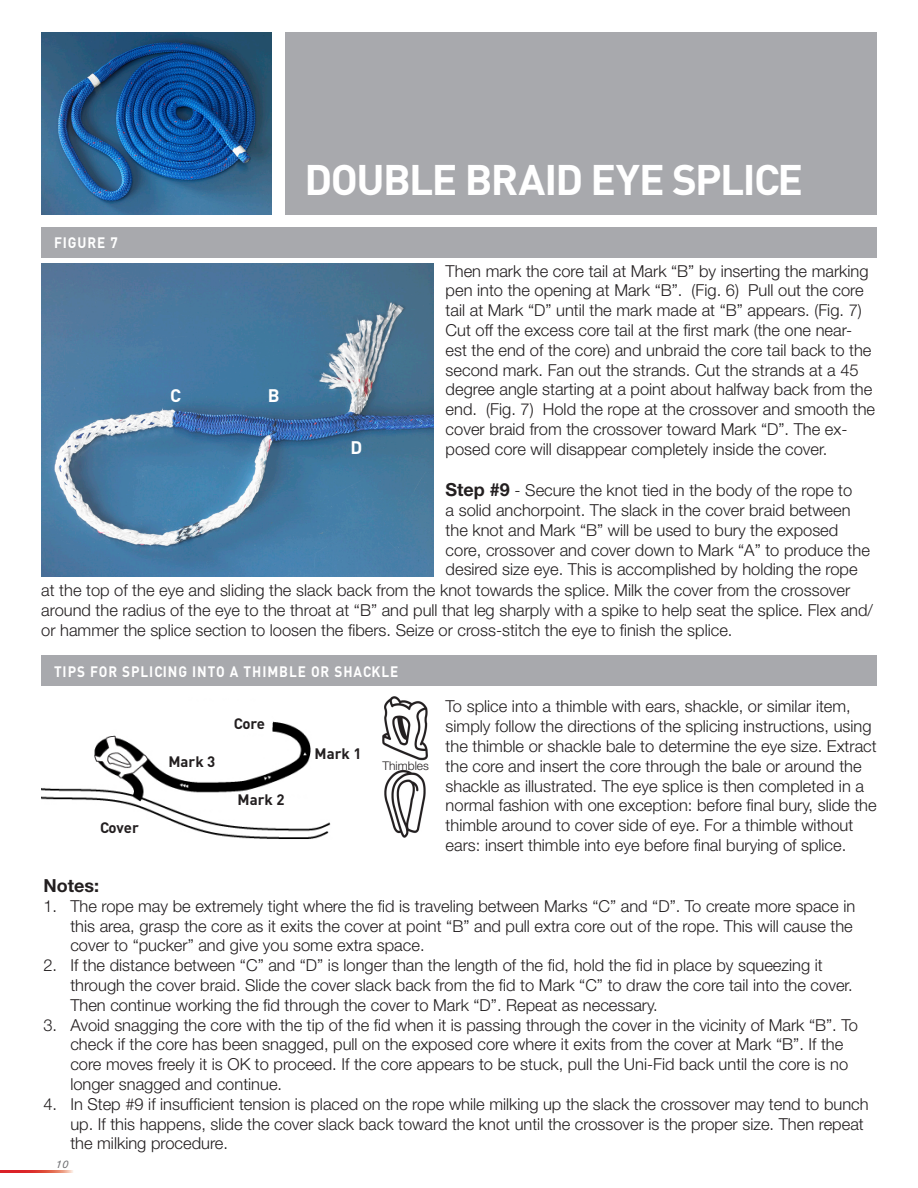
<style>
.page{position:relative;width:918px;height:1188px;background:#fff}
.page>*{position:absolute;margin:0;border:0;box-sizing:border-box;transform-origin:0 0}
.t1{font:700 42.3px "DIN";letter-spacing:-.035em;color:#fff}
.t2{font:700 18px "Helvetica Neue LT";color:#231f20}
.t3{font:700 18px "DIN";color:#fff}
.t4{font:300 16.5px/19.8px "Helvetica Neue LT";color:#231f20}
.t5{font:700 15px "DIN";letter-spacing:.07em;color:#fff;scale:.9 1}
.t6{font:700 15px "DIN";color:#231f20}
.t7{font:300 12px "Helvetica Neue LT";color:#231f20}
.t8{font:italic 10.5px "Helvetica Neue LT";color:#6c6d70}
.s1{font-weight:700;font-size:18px}
</style>
<div class="page">
<div style="left:285px;top:33px;width:592px;height:182px;background:#a8a9ad"></div>
<img style="left:41px;top:33px;width:230px;height:182px">
<img style="left:42px;top:264px;width:391px;height:313px">
<div style="left:41px;top:227px;width:836px;height:31px;background:#a8a9ad"></div>
<div style="left:41px;top:655px;width:836px;height:31px;background:#a8a9ad"></div>
<img style="left:41px;top:721px;width:290px;height:118px">
<img style="left:383px;top:696px;width:44px;height:142px">
<svg style="left:1px;top:1171px;width:72px;height:2px"></svg>
<p class="t5" style="left:54px;top:233px;width:72px">FIGURE 7</p>
<p class="t3" style="left:170px;top:384px;width:12px">C</p>
<p class="t3" style="left:268px;top:384px;width:13px">B</p>
<p class="t1" style="left:305px;top:151px;width:500px">DOUBLE BRAID EYE SPLICE</p>
<p class="t3" style="left:351px;top:435px;width:13px">D</p>
<p class="t4" style="left:446px;top:261px;width:431px">Then mark the core tail at Mark “B” by inserting the marking pen into the opening at Mark “B”. (Fig. 6) Pull out the core tail at Mark “D” until the mark made at “B” appears. (Fig. 7)<br>Cut off the excess core tail at the first mark (the one near&shy;est the end of the core) and unbraid the core tail back to the second mark. Fan out the strands. Cut the strands at a 45 degree angle starting at a point about halfway back from the end. (Fig. 7) Hold the rope at the crossover and smooth the cover braid from the crossover toward Mark “D”. The ex&shy;posed core will disappear completely inside the cover.</p>
<p class="t4" style="left:446px;top:480px;width:426px"><span class="s1">Step #9</span> - Secure the knot tied in the body of the rope to<br>a solid anchorpoint. The slack in the cover braid between the knot and Mark “B” will be used to bury the exposed core, crossover and cover down to Mark “A” to produce the desired size eye. This is accomplished by holding the rope</p>
<p class="t4" style="left:41px;top:580px;width:833px">at the top of the eye and sliding the slack back from the knot towards the splice. Milk the cover from the crossover around the radius of the eye to the throat at “B” and pull that leg sharply with a spike to help seat the splice. Flex and/ or hammer the splice section to loosen the fibers. Seize or cross-stitch the eye to finish the splice.</p>
<p class="t5" style="left:54px;top:661px;width:384px">TIPS FOR SPLICING INTO A THIMBLE OR SHACKLE</p>
<p class="t6" style="left:100px;top:817px;width:40px">Cover</p>
<p class="t6" style="left:168px;top:752px;width:49px">Mark 3</p>
<p class="t6" style="left:234px;top:714px;width:33px">Core</p>
<p class="t6" style="left:238px;top:789px;width:49px">Mark 2</p>
<p class="t6" style="left:315px;top:744px;width:49px">Mark 1</p>
<p class="t7" style="left:382px;top:758px;width:48px">Thimbles</p>
<p class="t4" style="left:446px;top:696px;width:433px">To splice into a thimble with ears, shackle, or similar item, simply follow the directions of the splicing instructions, using the thimble or shackle bale to determine the eye size. Extract the core and insert the core through the bale or around the shackle as illustrated. The eye splice is then completed in a normal fashion with one exception: before final bury, slide the thimble around to cover side of eye. For a thimble without ears: insert thimble into eye before final burying of splice.</p>
<p class="t2" style="left:43px;top:875px;width:57px">Notes:</p>
<p class="t4" style="left:70px;top:896px;width:786px;text-indent:-27px">1. The rope may be extremely tight where the fid is traveling between Marks “C” and “D”. To create more space in this area, grasp the core as it exits the cover at point “B” and pull extra core out of the rope. This will cause the cover to “pucker” and give you some extra space.</p>
<p class="t4" style="left:70px;top:955px;width:784px;text-indent:-27px">2. If the distance between “C” and “D” is longer than the length of the fid, hold the fid in place by squeezing it through the cover braid. Slide the cover slack back from the fid to Mark “C” to draw the core tail into the cover.<br>Then continue working the fid through the cover to Mark “D”. Repeat as necessary.</p>
<p class="t4" style="left:70px;top:1015px;width:789px;text-indent:-27px">3. Avoid snagging the core with the tip of the fid when it is passing through the cover in the vicinity of Mark “B”. To check if the core has been snagged, pull on the exposed core where it exits from the cover at Mark “B”. If the core moves freely it is OK to proceed. If the core appears to be stuck, pull the Uni-Fid back until the core is no longer snagged and continue.</p>
<p class="t4" style="left:70px;top:1094px;width:800px;text-indent:-27px">4. In Step #9 if insufficient tension is placed on the rope while milking up the slack the crossover may tend to bunch up. If this happens, slide the cover slack back toward the knot until the crossover is the proper size. Then repeat the milking procedure.</p>
<p class="t8" style="left:56px;top:1158px;width:15px">10</p>
</div>
